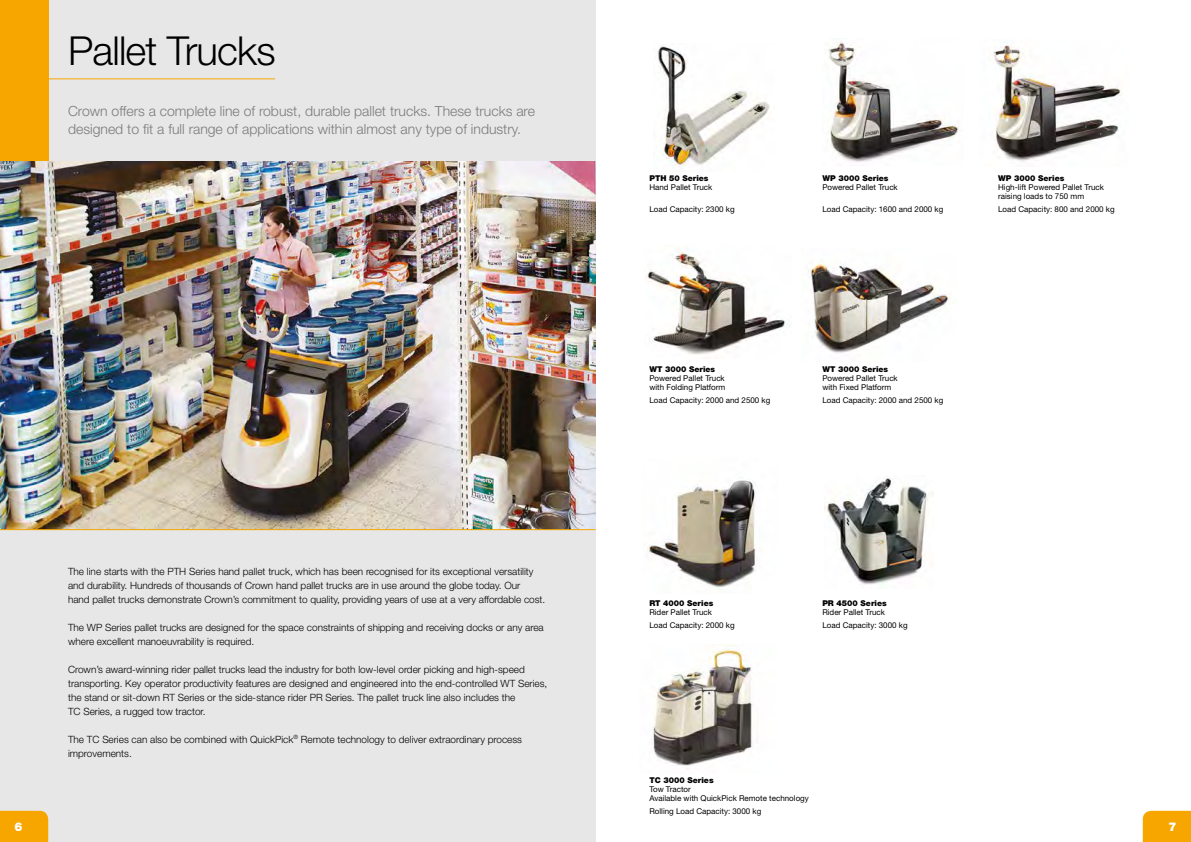
<style>
.page{position:relative;width:1191px;height:842px;background:#fff}
.page>*{position:absolute;margin:0;border:0;box-sizing:border-box;transform-origin:0 0}
.t1{font:300 40px "Helvetica Neue LT Std";letter-spacing:-.02em;color:#000}
.t2{font:300 14px/18px "Helvetica Neue LT Std";color:#7c7b7b}
.t3{font:900 12px "Helvetica Neue LT Std";color:#fff}
.t4{font:300 10px/14px "Helvetica Neue LT Std";color:#000}
.t5{font:8px/9px "Helvetica Neue LT Std";color:#000}
.t6{font:900 8px "Helvetica Neue LT Std";color:#000}
</style>
<div class="page">
<div style="left:0;top:0;width:595px;height:842px;background:#e7e7e7"></div>
<div style="left:0;top:0;width:48px;height:479px;background:#f7a600"></div>
<div style="left:1142px;top:811px;width:49px;height:31px;background:#f7a600"></div>
<svg style="left:0;top:811px;width:48px;height:31px"></svg>
<img style="left:0;top:162px;width:595px;height:367px">
<img style="left:657px;top:45px;width:113px;height:122px">
<img style="left:827px;top:38px;width:134px;height:124px">
<img style="left:993px;top:41px;width:129px;height:121px">
<img style="left:645px;top:252px;width:145px;height:107px">
<img style="left:801px;top:260px;width:151px;height:93px">
<img style="left:652px;top:644px;width:101px;height:125px">
<img style="left:825px;top:478px;width:108px;height:107px">
<img style="left:646px;top:480px;width:110px;height:109px">
<hr style="left:9px;top:78px;width:266px;height:1px;background:#f7a600">
<hr style="left:0;top:529px;width:595px;height:1px;background:#f7a600">
<h1 class="t1" style="left:68px;top:27px;width:209px">Pallet Trucks</h1>
<h2 class="t2" style="left:68px;top:102px;width:468px">Crown offers a complete line of robust, durable pallet trucks. These trucks are designed to fit a full range of applications within almost any type of industry.</h2>
<p class="t4" style="left:68px;top:564px;width:479px">The line starts with the PTH Series hand pallet truck, which has been recognised for its exceptional versatility and durability. Hundreds of thousands of Crown hand pallet trucks are in use around the globe today. Our<br>hand pallet trucks demonstrate Crown’s commitment to quality, providing years of use at a very affordable cost.</p>
<p class="t4" style="left:68px;top:620px;width:477px">The WP Series pallet trucks are designed for the space constraints of shipping and receiving docks or any area where excellent manoeuvrability is required.</p>
<p class="t4" style="left:68px;top:662px;width:481px">Crown’s award-winning rider pallet trucks lead the industry for both low-level order picking and high-speed transporting. Key operator productivity features are designed and engineered into the end-controlled WT Series, the stand or sit-down RT Series or the side-stance rider PR Series. The pallet truck line also includes the<br>TC Series, a rugged tow tractor.</p>
<p class="t4" style="left:68px;top:732px;width:455px">The TC Series can also be combined with QuickPick<sup>®</sup> Remote technology to deliver extraordinary process improvements.</p>
<p class="t6" style="left:649px;top:173px;width:61px">PTH 50 Series</p>
<p class="t5" style="left:649px;top:183px;width:64px">Hand Pallet Truck</p>
<p class="t5" style="left:649px;top:205px;width:87px">Load Capacity: 2300 kg</p>
<p class="t6" style="left:822px;top:173px;width:68px">WP 3000 Series</p>
<p class="t5" style="left:822px;top:183px;width:77px">Powered Pallet Truck</p>
<p class="t5" style="left:822px;top:205px;width:122px">Load Capacity: 1600 and 2000 kg</p>
<p class="t6" style="left:998px;top:173px;width:68px">WP 3000 Series</p>
<p class="t5" style="left:998px;top:183px;width:107px">High-lift Powered Pallet Truck raising loads to 750 mm</p>
<p class="t5" style="left:998px;top:205px;width:118px">Load Capacity: 800 and 2000 kg</p>
<p class="t6" style="left:649px;top:364px;width:67px">WT 3000 Series</p>
<p class="t5" style="left:649px;top:374px;width:77px">Powered Pallet Truck with Folding Platform</p>
<p class="t5" style="left:649px;top:396px;width:122px">Load Capacity: 2000 and 2500 kg</p>
<p class="t6" style="left:822px;top:364px;width:67px">WT 3000 Series</p>
<p class="t5" style="left:822px;top:374px;width:77px">Powered Pallet Truck with Fixed Platform</p>
<p class="t5" style="left:822px;top:396px;width:122px">Load Capacity: 2000 and 2500 kg</p>
<p class="t6" style="left:649px;top:598px;width:65px">RT 4000 Series</p>
<p class="t5" style="left:649px;top:605px;width:87px;line-height:13px">Rider Pallet Truck<br>Load Capacity: 2000 kg</p>
<p class="t6" style="left:822px;top:598px;width:66px">PR 4500 Series</p>
<p class="t5" style="left:822px;top:605px;width:87px;line-height:13px">Rider Pallet Truck<br>Load Capacity: 3000 kg</p>
<p class="t6" style="left:649px;top:775px;width:66px">TC 3000 Series</p>
<p class="t5" style="left:649px;top:784px;width:161px">Tow Tractor<br>Available with QuickPick Remote technology</p>
<p class="t5" style="left:649px;top:806px;width:113px">Rolling Load Capacity: 3000 kg</p>
<p class="t3" style="left:14px;top:819px;width:10px">6</p>
<p class="t3" style="left:1168px;top:819px;width:10px">7</p>
</div>
